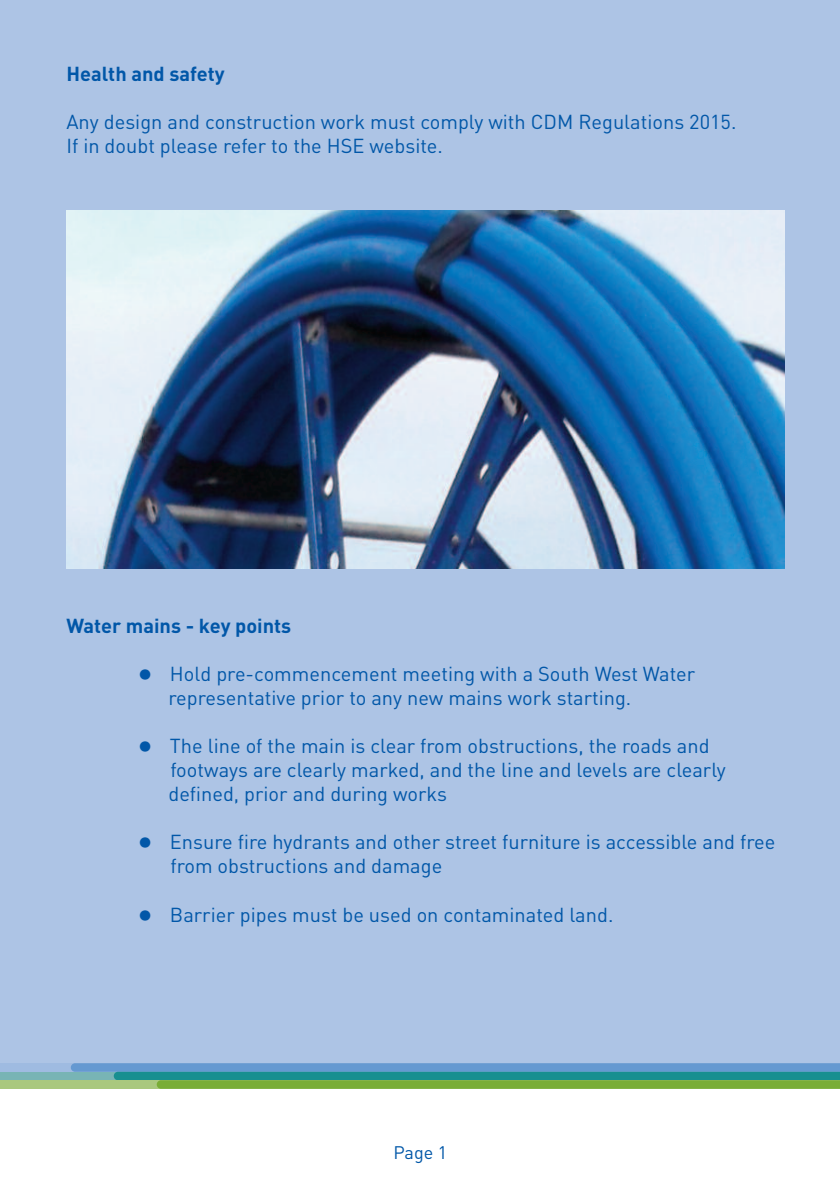
<style>
.page{position:relative;width:840px;height:1191px;background:#fff}
.page>*{position:absolute;margin:0;border:0;box-sizing:border-box;transform-origin:0 0}
.t1{font:20px/24px "DINOT";color:#0157a8}
.t2{font:700 20px "DINOT";color:#0157a8}
.t3{font:18px "DINOT";color:#0157a8}
</style>
<div class="page">
<div style="left:0;top:0;width:839px;height:1065px;background:#adc4e5"></div>
<div style="left:0;top:1063px;width:839px;height:8px;background:#9fbbe1"></div>
<div style="left:0;top:1071px;width:839px;height:9px;background:#78b4b5"></div>
<div style="left:0;top:1080px;width:839px;height:8px;background:#a9c87e"></div>
<svg style="left:71px;top:1063px;width:768px;height:25px;background:#579e8e"></svg>
<img style="left:66px;top:210px;width:717px;height:358px">
<p class="t2" style="left:66px;top:67px;width:159px">Health and safety</p>
<p class="t1" style="left:66px;top:112px;width:671px">Any design and construction work must comply with CDM Regulations 2015.<br>If in doubt please refer to the HSE website.</p>
<p class="t2" style="left:66px;top:619px;width:226px">Water mains - key points</p>
<p class="t1" style="left:168px;top:664px;width:528px;text-indent:-30px">● Hold pre-commencement meeting with a South West Water representative prior to any new mains work starting.</p>
<p class="t1" style="left:168px;top:736px;width:558px;text-indent:-30px">● The line of the main is clear from obstructions, the roads and footways are clearly marked, and the line and levels are clearly defined, prior and during works</p>
<p class="t1" style="left:170px;top:832px;width:606px;text-indent:-32px">● Ensure fire hydrants and other street furniture is accessible and free from obstructions and damage</p>
<p class="t1" style="left:138px;top:904px;width:476px">● Barrier pipes must be used on contaminated land.</p>
<p class="t3" style="left:393px;top:1146px;width:55px">Page 1</p>
</div>
